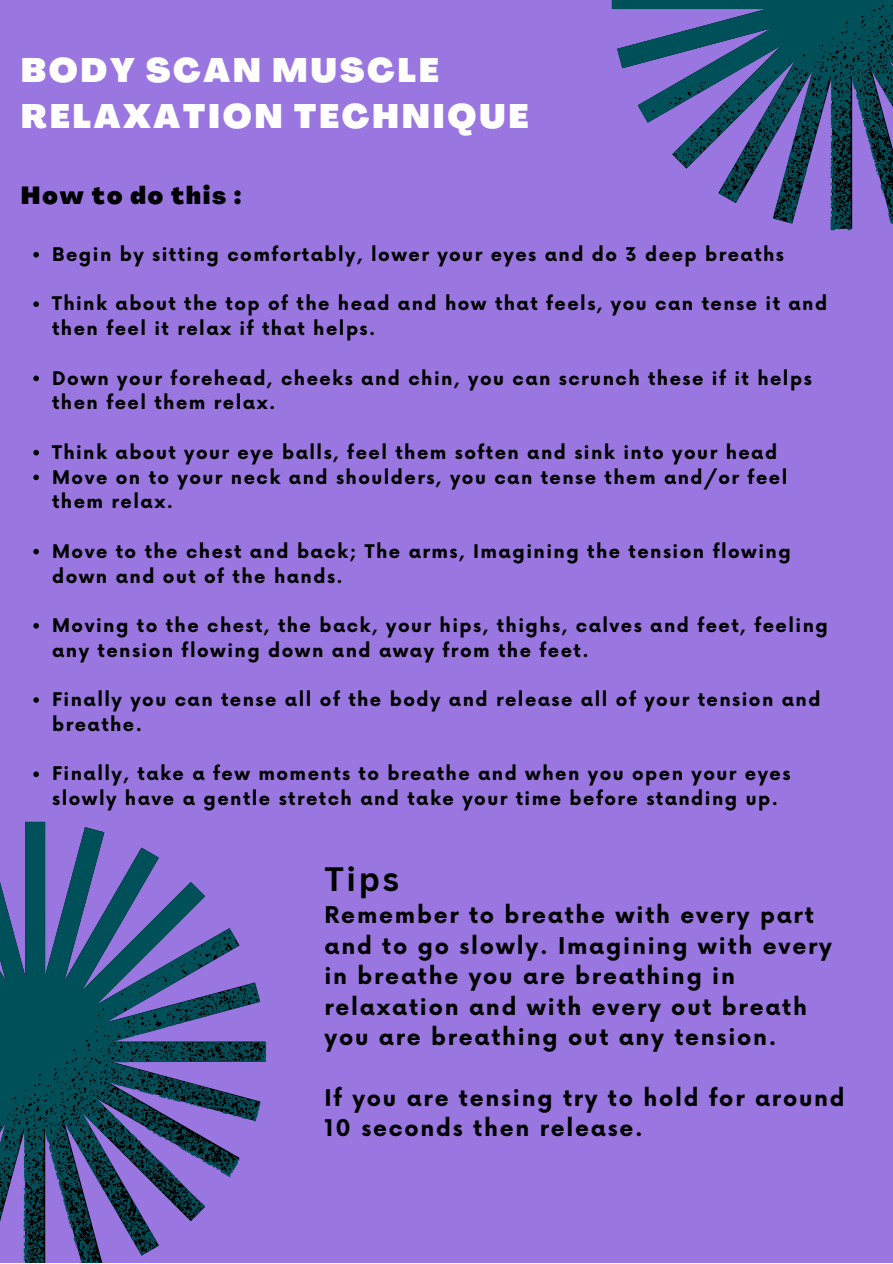
<style>
.page{position:relative;width:893px;height:1264px;background:#fff}
.page>*{position:absolute;margin:0;border:0;box-sizing:border-box;transform-origin:0 0}
.t1{font:900 33.3px/46px "Agrandir";letter-spacing:.08em;color:#fff}
.t2{font:700 33px "Canva Sans";color:#000}
.t3{font:900 24.3px "Agrandir";letter-spacing:.08em;color:#000}
.t4{font:700 22.5px/30.3px "Now";letter-spacing:.08em;color:#000}
.t5{font:700 18.3px/24.8px "Now";letter-spacing:.08em;color:#000}
</style>
<div class="page">
<div style="left:0;top:0;width:892px;height:1262px;background:#9a76e1"></div>
<svg style="left:0;top:821px;width:266px;height:441px"></svg>
<svg style="left:33px;top:252px;width:6px;height:5px"></svg>
<svg style="left:33px;top:301px;width:6px;height:6px"></svg>
<svg style="left:33px;top:375px;width:6px;height:6px"></svg>
<svg style="left:33px;top:450px;width:6px;height:5px"></svg>
<svg style="left:33px;top:474px;width:6px;height:6px"></svg>
<svg style="left:33px;top:549px;width:6px;height:5px"></svg>
<svg style="left:33px;top:623px;width:6px;height:5px"></svg>
<svg style="left:33px;top:697px;width:6px;height:6px"></svg>
<svg style="left:33px;top:771px;width:6px;height:6px"></svg>
<svg style="left:612px;top:0;width:280px;height:230px"></svg>
<h1 class="t1" style="left:21px;top:51px;width:509px">BODY SCAN MUSCLE<br>RELAXATION TECHNIQUE</h1>
<h3 class="t3" style="left:21px;top:185px;width:222px">How to do this :</h3>
<p class="t5" style="left:52px;top:243px;width:733px">Begin by sitting comfortably, lower your eyes and do 3 deep breaths</p>
<p class="t5" style="left:52px;top:292px;width:776px">Think about the top of the head and how that feels, you can tense it and then feel it relax if that helps.</p>
<p class="t5" style="left:52px;top:367px;width:761px">Down your forehead, cheeks and chin, you can scrunch these if it helps then feel them relax.</p>
<p class="t5" style="left:52px;top:441px;width:736px">Think about your eye balls, feel them soften and sink into your head<br>Move on to your neck and shoulders, you can tense them and/or feel them relax.</p>
<p class="t5" style="left:52px;top:540px;width:740px">Move to the chest and back; The arms, Imagining the tension flowing down and out of the hands.</p>
<p class="t5" style="left:52px;top:614px;width:777px">Moving to the chest, the back, your hips, thighs, calves and feet, feeling any tension flowing down and away from the feet.</p>
<p class="t5" style="left:52px;top:688px;width:769px">Finally you can tense all of the body and release all of your tension and breathe.</p>
<p class="t5" style="left:52px;top:762px;width:739px">Finally, take a few moments to breathe and when you open your eyes slowly have a gentle stretch and take your time before standing up.</p>
<h2 class="t2" style="left:324px;top:855px;width:76px">Tips</h2>
<p class="t4" style="left:324px;top:901px;width:509px">Remember to breathe with every part and to go slowly. Imagining with every in breathe you are breathing in relaxation and with every out breath you are breathing out any tension.</p>
<p class="t4" style="left:324px;top:1083px;width:522px">If you are tensing try to hold for around<br>10 seconds then release.</p>
</div>
